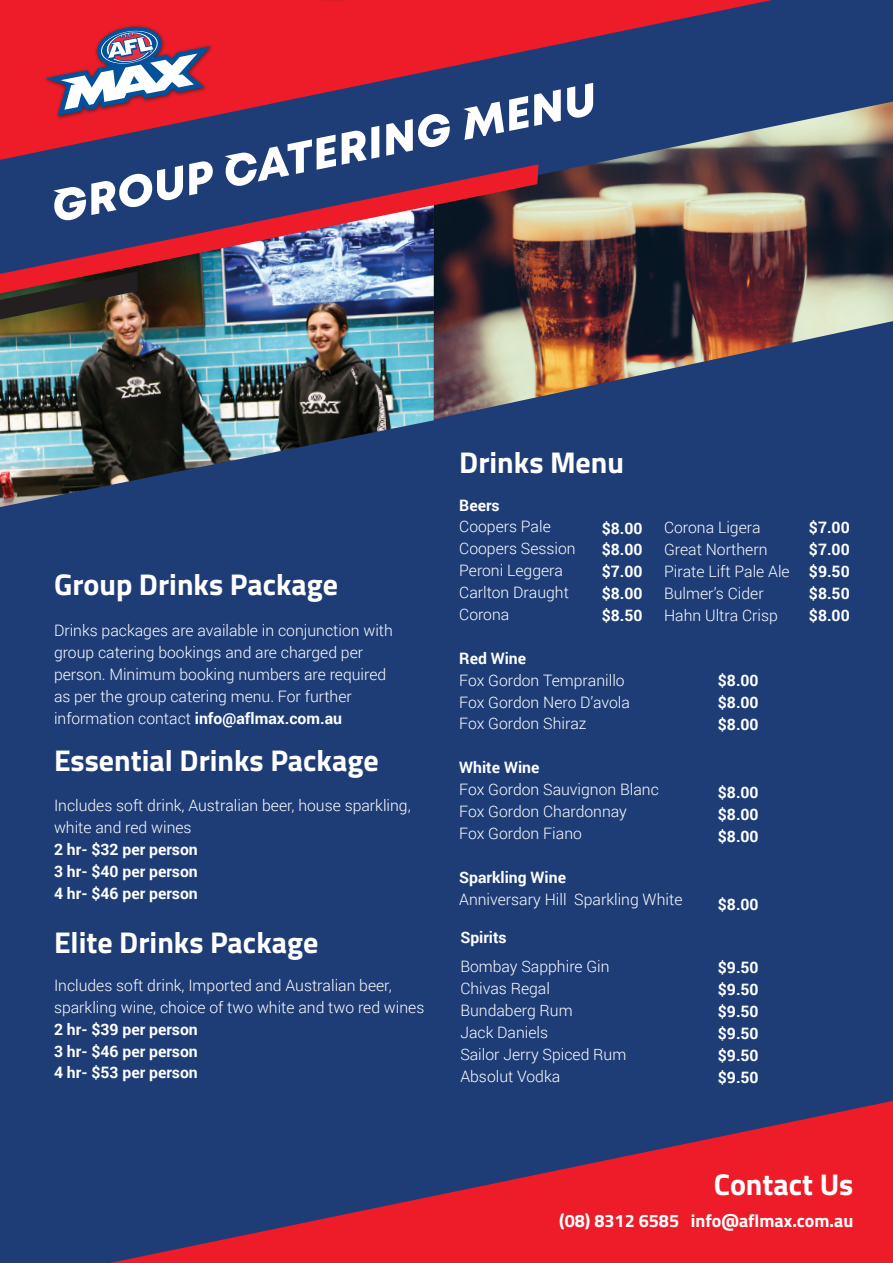
<style>
.page{position:relative;width:893px;height:1263px;background:#1e3d77}
.page>*{position:absolute;margin:0;border:0;box-sizing:border-box;transform-origin:0 0}
.t1{font:italic 800 43.8px "Mont Max";color:#fff}
.t2{font:700 30px "Titillium Web";color:#fff}
.t3{font:700 18px "Titillium Web";color:#fff}
.t4{font:300 15.75px/21.9px "Roboto";color:#fff}
.t5{font:700 15.75px/21.9px "Roboto";color:#fff;text-align:justify}
.s1{font-weight:700}
</style>
<div class="page">
<img style="left:434px;top:102px;width:459px;height:317px">
<img style="left:0;top:293px;width:434px;height:214px">
<svg style="left:10px;top:164px;width:528px;height:129px"></svg>
<svg style="left:0;top:272px;width:137px;height:47px;background:#5c3228"></svg>
<svg style="left:0;top:0;width:772px;height:160px"></svg>
<hr style="left:300px;top:0;width:238px;height:2px;background:#ed1c28">
<div style="left:43px;top:24px;width:171px;height:96px;background:#231f20;opacity:.75"></div>
<svg style="left:45px;top:26px;width:165px;height:90px;background:#b55c73"></svg>
<svg style="left:110px;top:1101px;width:783px;height:162px"></svg>
<h1 class="t1" style="left:46px;top:177px;width:555px;rotate:-11deg">Group Catering Menu</h1>
<h2 class="t2" style="left:54px;top:562px;width:286px">Group Drinks Package</h2>
<p class="t4" style="left:54px;top:619px;width:340px">Drinks packages are available in conjunction with group catering bookings and are charged per person. Minimum booking numbers are required as per the group catering menu. For further information contact <span class="s1">info@aflmax.com.au</span></p>
<h2 class="t2" style="left:54px;top:737px;width:326px">Essential Drinks Package</h2>
<p class="t4" style="left:54px;top:794px;width:358px">Includes soft drink, Australian beer, house sparkling, white and red wines</p>
<p class="t5" style="left:54px;top:838px;width:145px">2 hr- $32 per person 3 hr- $40 per person 4 hr- $46 per person</p>
<h2 class="t2" style="left:54px;top:920px;width:266px">Elite Drinks Package</h2>
<p class="t4" style="left:54px;top:974px;width:372px">Includes soft drink, Imported and Australian beer, sparkling wine, choice of two white and two red wines</p>
<p class="t5" style="left:54px;top:1017px;width:145px">2 hr- $39 per person 3 hr- $46 per person 4 hr- $53 per person</p>
<h2 class="t2" style="left:459px;top:439px;width:166px">Drinks Menu</h2>
<p class="t5" style="left:459px;top:493px;width:42px">Beers</p>
<p class="t4" style="left:459px;top:515px;width:118px">Coopers Pale<br>Coopers Session<br>Peroni Leggera<br>Carlton Draught<br>Corona</p>
<p class="t5" style="left:459px;top:647px;width:68px">Red Wine</p>
<p class="t4" style="left:459px;top:669px;width:172px">Fox Gordon Tempranillo<br>Fox Gordon Nero D’avola<br>Fox Gordon Shiraz</p>
<p class="t5" style="left:459px;top:756px;width:82px">White Wine</p>
<p class="t4" style="left:459px;top:778px;width:201px">Fox Gordon Sauvignon Blanc<br>Fox Gordon Chardonnay<br>Fox Gordon Fiano</p>
<p class="t5" style="left:459px;top:866px;width:108px">Sparkling Wine</p>
<p class="t4" style="left:459px;top:887px;width:225px">Anniversary Hill Sparkling White</p>
<p class="t4" style="left:664px;top:516px;width:127px">Corona Ligera<br>Great Northern<br>Pirate Lift Pale Ale<br>Bulmer’s Cider<br>Hahn Ultra Crisp</p>
<p class="t5" style="left:809px;top:516px;width:42px">$7.00 $7.00 $9.50 $8.50 $8.00</p>
<p class="t5" style="left:602px;top:516px;width:42px">$8.00 $8.00 $7.00 $8.00 $8.50</p>
<p class="t5" style="left:718px;top:669px;width:42px">$8.00 $8.00 $8.00</p>
<p class="t5" style="left:718px;top:781px;width:42px">$8.00 $8.00 $8.00</p>
<p class="t5" style="left:718px;top:892px;width:42px">$8.00</p>
<p class="t5" style="left:460px;top:926px;width:48px">Spirits</p>
<p class="t4" style="left:460px;top:955px;width:167px">Bombay Sapphire Gin<br>Chivas Regal<br>Bundaberg Rum<br>Jack Daniels<br>Sailor Jerry Spiced Rum<br>Absolut Vodka</p>
<p class="t5" style="left:718px;top:956px;width:42px">$9.50 $9.50 $9.50 $9.50 $9.50 $9.50</p>
<h2 class="t2" style="left:714px;top:1161px;width:141px">Contact Us</h2>
<p class="t3" style="left:559px;top:1207px;width:296px">(08) 8312 6585 info@aflmax.com.au</p>
</div>
